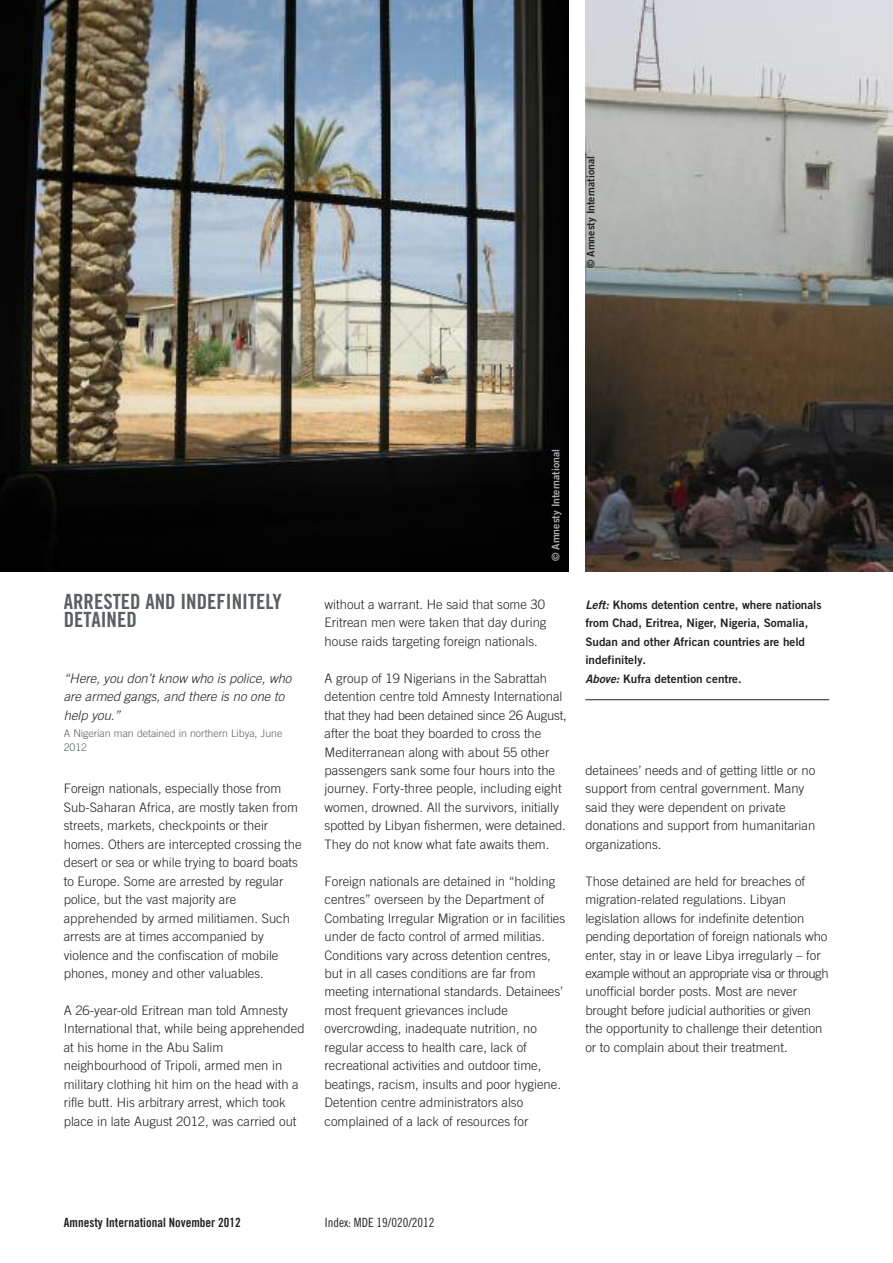
<style>
.page{position:relative;width:893px;height:1263px;background:#fff}
.page>*{position:absolute;margin:0;border:0;box-sizing:border-box;transform-origin:0 0}
.t1{font:21px/18.5px "Amnesty Trade Gothic Bd Cn 20";color:#5a5f62}
.t2{font:300 13.05px/18.5px "Amnesty Trade Gothic";color:#222221}
.t3{font:italic 300 13.05px/18.5px "Amnesty Trade Gothic";color:#222221}
.t4{font:12.75px "Amnesty Trade Gothic Bd Cn 20";color:#222221}
.t5{font:12.75px "Amnesty Trade Gothic Cn 18";color:#222221}
.t6{font:11.7px/18.5px "Amnesty Trade Gothic Bd 2";color:#222221}
.t7{font:300 10.5px/13.5px "Amnesty Trade Gothic";color:#5a5f62}
.t8{font:10.5px "Amnesty Trade Gothic Bd 2";color:#222221}
.t9{font:10.5px "Amnesty Trade Gothic Bd 2";color:#a9adb0}
.s1{font-family:"Amnesty Trade Gothic Bd 2 Obl"}
</style>
<div class="page">
<img style="left:585px;top:0;width:308px;height:572px">
<img style="left:0;top:0;width:568px;height:572px">
<hr style="left:585px;top:699px;width:244px;height:1px;background:#222221">
<p class="t8" style="left:584px;top:268px;width:114px;rotate:-90deg">© Amnesty International</p>
<h1 class="t1" style="left:64px;top:592px;width:220px">ARRESTED AND INDEFINITELY<br>DETAINED</h1>
<p class="t3" style="left:64px;top:669px;width:229px">“Here, you don’t know who is police, who are armed gangs, and there is no one to help you.”</p>
<p class="t7" style="left:64px;top:727px;width:220px">A Nigerian man detained in northern Libya, June<br>2012</p>
<p class="t2" style="left:64px;top:779px;width:239px">Foreign nationals, especially those from Sub-Saharan Africa, are mostly taken from streets, markets, checkpoints or their homes. Others are intercepted crossing the desert or sea or while trying to board boats to Europe. Some are arrested by regular police, but the vast majority are apprehended by armed militiamen. Such arrests are at times accompanied by violence and the confiscation of mobile phones, money and other valuables.</p>
<p class="t2" style="left:64px;top:1001px;width:242px">A 26-year-old Eritrean man told Amnesty International that, while being apprehended at his home in the Abu Salim neighbourhood of Tripoli, armed men in military clothing hit him on the head with a rifle butt. His arbitrary arrest, which took place in late August 2012, was carried out</p>
<p class="t9" style="left:549px;top:561px;width:114px;rotate:-90deg">© Amnesty International</p>
<p class="t2" style="left:325px;top:595px;width:223px;text-align:justify">without a warrant. He said that some 30<br>Eritrean men were taken that day during house raids targeting foreign nationals.</p>
<p class="t2" style="left:325px;top:669px;width:244px">A group of 19 Nigerians in the Sabrattah detention centre told Amnesty International that they had been detained since 26 August, after the boat they boarded to cross the Mediterranean along with about 55 other passengers sank some four hours into the journey. Forty-three people, including eight women, drowned. All the survivors, initially spotted by Libyan fishermen, were detained.<br>They do not know what fate awaits them.</p>
<p class="t2" style="left:325px;top:872px;width:242px">Foreign nationals are detained in “holding centres” overseen by the Department of Combating Irregular Migration or in facilities under de facto control of armed militias.<br>Conditions vary across detention centres, but in all cases conditions are far from meeting international standards. Detainees’ most frequent grievances include overcrowding, inadequate nutrition, no regular access to health care, lack of recreational activities and outdoor time, beatings, racism, insults and poor hygiene.<br>Detention centre administrators also complained of a lack of resources for</p>
<p class="t6" style="left:585px;top:595px;width:238px"><span class="s1">Left:</span> Khoms detention centre, where nationals from Chad, Eritrea, Niger, Nigeria, Somalia, Sudan and other African countries are held indefinitely.<br><span class="s1">Above:</span> Kufra detention centre.</p>
<p class="t2" style="left:585px;top:761px;width:231px">detainees’ needs and of getting little or no support from central government. Many said they were dependent on private donations and support from humanitarian organizations.</p>
<p class="t2" style="left:585px;top:872px;width:245px">Those detained are held for breaches of migration-related regulations. Libyan legislation allows for indefinite detention pending deportation of foreign nationals who enter, stay in or leave Libya irregularly – for example without an appropriate visa or through unofficial border posts. Most are never brought before judicial authorities or given the opportunity to challenge their detention or to complain about their treatment.</p>
<p class="t4" style="left:64px;top:1215px;width:178px">Amnesty International November 2012</p>
<p class="t5" style="left:325px;top:1215px;width:111px">Index: MDE 19/020/2012</p>
</div>
